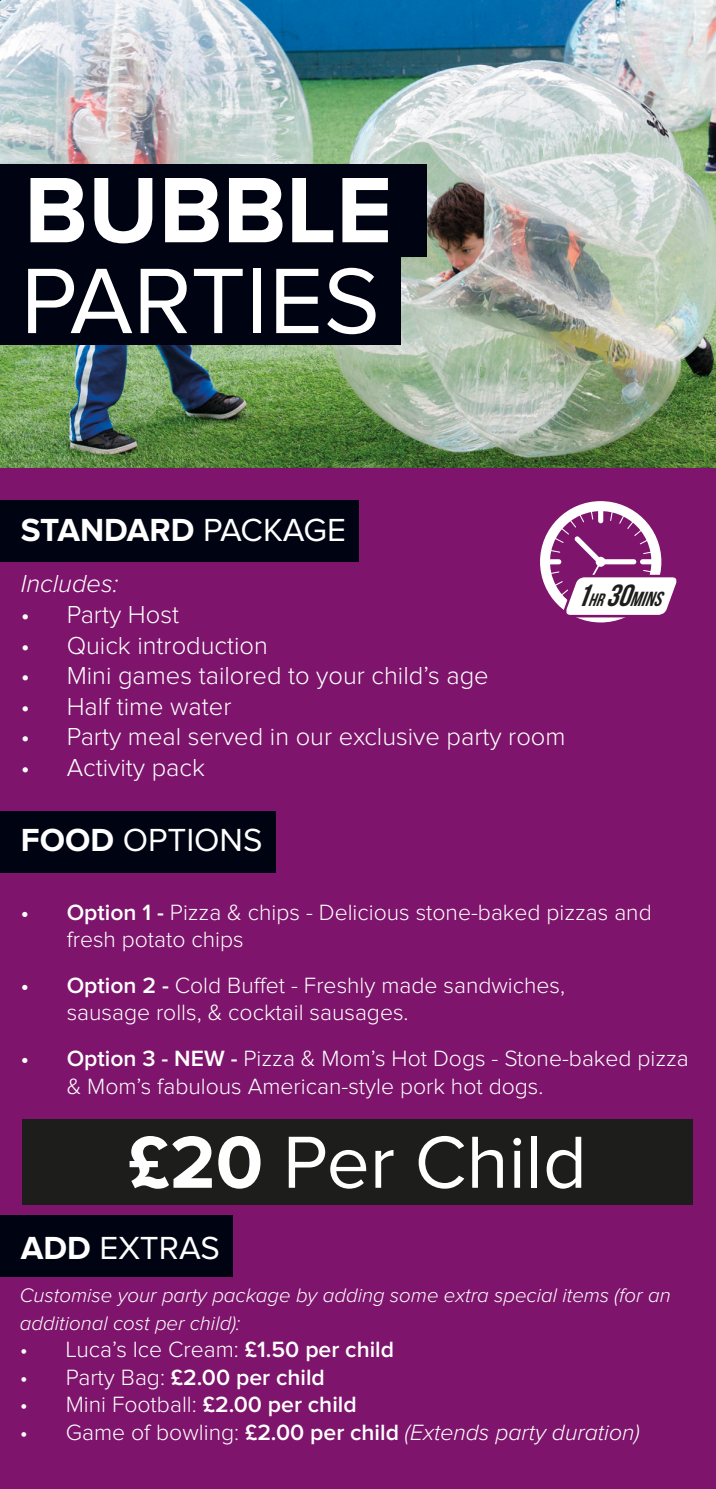
<style>
.page{position:relative;width:716px;height:1489px;background:#fff}
.page>*{position:absolute;margin:0;border:0;box-sizing:border-box;transform-origin:0 0}
.t1{font:96.25px "Proxima Nova";color:#fff}
.t2{font:700 96.25px "Proxima Nova";color:#fff}
.t3{font:76.5px "Proxima Nova";color:#fff}
.t4{font:33px "Proxima Nova";color:#fff}
.t5{font:700 33px "Proxima Nova";color:#fff}
.t6{font:300 25.5px "Proxima Nova";color:#fff}
.t7{font:italic 300 25.5px "Proxima Nova";color:#fff}
.t8{font:300 23px/27.5px "Proxima Nova";color:#fff}
.t9{font:italic 300 23px "Proxima Nova";color:#fff}
.t10{font:600 23px "Proxima Nova";color:#fff}
.t11{font:italic 300 20.5px/27.5px "Proxima Nova";color:#fff}
.t12{font:italic 700 20.5px "Bebas Neue";color:#1d1d1b}
.s1{font-weight:400}
.s2{font-size:30.5px}
.s3{font-size:17.75px}
.s4{font-weight:700}
.s5{font-weight:600}
.s6{font-weight:300}
.s7{font-style:normal}
.s8{font-weight:600;font-style:normal}
</style>
<div class="page">
<div style="left:0;top:0;width:716px;height:1488px;background:#7e146b"></div>
<img style="left:0;top:0;width:716px;height:467px">
<div style="left:0;top:164px;width:426px;height:93px;background:#000412"></div>
<div style="left:0;top:257px;width:401px;height:88px;background:#000412"></div>
<div style="left:0;top:500px;width:358px;height:61px;background:#000412"></div>
<div style="left:0;top:811px;width:276px;height:61px;background:#000412"></div>
<div style="left:0;top:1215px;width:232px;height:61px;background:#000412"></div>
<div style="left:22px;top:1119px;width:671px;height:85px;background:#1d1d1b"></div>
<svg style="left:540px;top:501px;width:137px;height:121px"></svg>
<p class="t2" style="left:24px;top:166px;width:369px">BUBBLE</p>
<p class="t1" style="left:21px;top:257px;width:361px">PARTIES</p>
<p class="t5" style="left:21px;top:515px;width:327px">STANDARD <span class="s1">PACKAGE</span></p>
<p class="t7" style="left:21px;top:572px;width:99px">Includes:</p>
<p class="t6" style="left:21px;top:603px;width:160px">• Party Host</p>
<p class="t6" style="left:21px;top:633px;width:249px">• Quick introduction</p>
<p class="t6" style="left:21px;top:664px;width:469px">• Mini games tailored to your child’s age</p>
<p class="t6" style="left:21px;top:694px;width:212px">• Half time water</p>
<p class="t6" style="left:21px;top:725px;width:546px">• Party meal served in our exclusive party room</p>
<p class="t6" style="left:21px;top:755px;width:186px">• Activity pack</p>
<p class="t12" style="left:576px;top:588px;width:95px"><span class="s2">1</span><span class="s3">HR</span><span class="s2">30</span>MINS</p>
<p class="t4" style="left:21px;top:825px;width:243px"><span class="s4">FOOD</span> OPTIONS</p>
<p class="t8" style="left:67px;top:899px;width:586px;text-indent:-46px"><span class="s5">• Option 1 -</span> Pizza &amp; chips - Delicious stone-baked pizzas and fresh potato chips</p>
<p class="t8" style="left:67px;top:972px;width:500px;text-indent:-46px"><span class="s5">• Option 2 -</span> Cold Buffet - Freshly made sandwiches, sausage rolls, &amp; cocktail sausages.</p>
<p class="t8" style="left:67px;top:1045px;width:624px;text-indent:-46px"><span class="s5">• Option 3 - NEW -</span> Pizza &amp; Mom’s Hot Dogs - Stone-baked pizza &amp; Mom’s fabulous American-style pork hot dogs.</p>
<p class="t3" style="left:128px;top:1127px;width:461px"><span class="s4">£20</span> Per Child</p>
<p class="t4" style="left:21px;top:1233px;width:200px"><span class="s4">ADD</span> EXTRAS</p>
<p class="t11" style="left:20px;top:1282px;width:652px">Customise your party package by adding some extra special items (for an additional cost per child):</p>
<p class="t8" style="left:20px;top:1336px;width:376px">• Luca’s Ice Cream: <span class="s5">£1.50 per child</span></p>
<p class="t10" style="left:20px;top:1366px;width:306px"><span class="s6">• Party Bag:</span> £2.00 per child</p>
<p class="t8" style="left:20px;top:1391px;width:338px">• Mini Football: <span class="s5">£2.00 per child</span></p>
<p class="t9" style="left:20px;top:1421px;width:621px"><span class="s7">• Game of bowling:</span> <span class="s8">£2.00 per child</span> (Extends party duration)</p>
</div>
